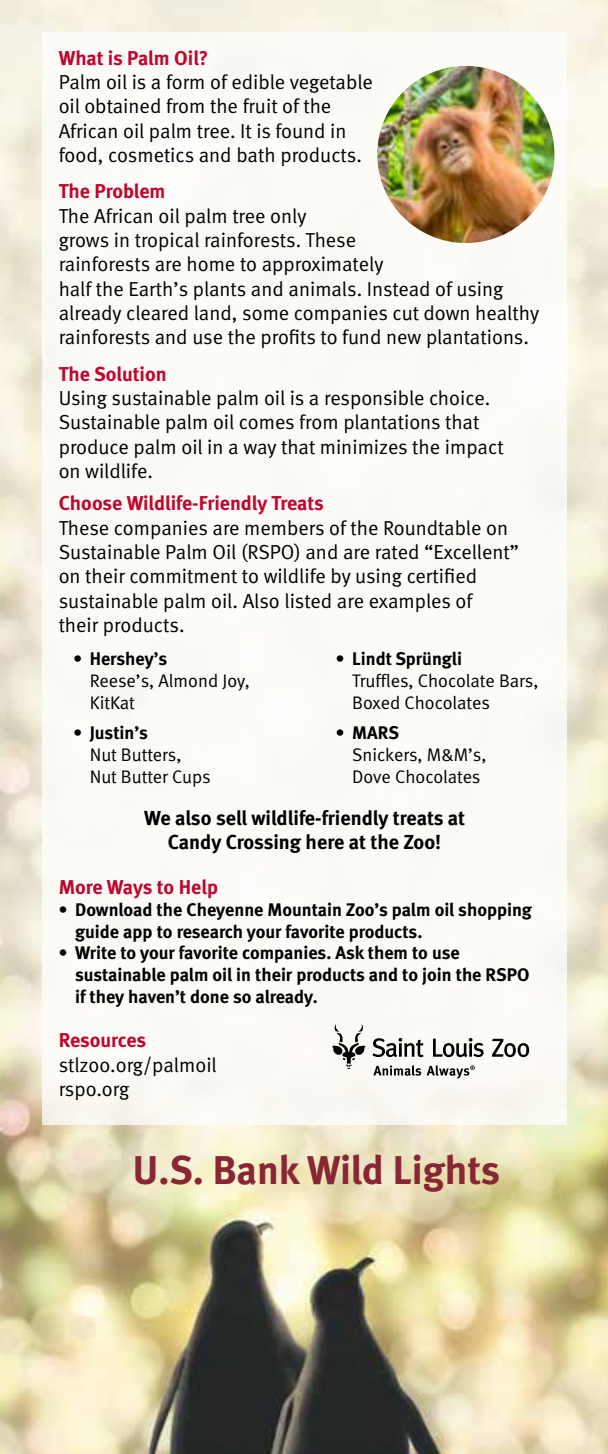
<style>
.page{position:relative;width:608px;height:1454px;background:#fff}
.page>*{position:absolute;margin:0;border:0;box-sizing:border-box;transform-origin:0 0}
.t1{font:40.05px "Meta Bold LF";color:#892634}
.t2{font:20.25px/24.3px "Meta Normal LF";color:#000}
.t3{font:20.25px/24.3px "Meta Bold LF";color:#000;text-align:center}
.t4{font:20.03px "Meta Bold LF";color:#bf062f}
.t5{font:18.22px/21.8px "Meta Bold LF";color:#000}
.t6{font:18.22px/21.8px "Meta Normal LF";color:#000}
</style>
<div class="page">
<img style="left:0;top:0;width:608px;height:1453px">
<div style="left:42px;top:33px;width:524px;height:1091px;background:#fdfbf7"></div>
<svg style="left:372px;top:1037px;width:51px;height:20px"></svg>
<svg style="left:433px;top:1037px;width:50px;height:20px"></svg>
<svg style="left:492px;top:1038px;width:37px;height:18px"></svg>
<svg style="left:332px;top:1024px;width:33px;height:44px"></svg>
<svg style="left:373px;top:1065px;width:101px;height:13px"></svg>
<img style="left:377px;top:66px;width:177px;height:177px;border-radius:89px">
<p class="t4" style="left:59px;top:46px;width:151px">What is Palm Oil?</p>
<p class="t2" style="left:59px;top:70px;width:315px">Palm oil is a form of edible vegetable oil obtained from the fruit of the African oil palm tree. It is found in food, cosmetics and bath products.</p>
<p class="t4" style="left:59px;top:179px;width:108px">The Problem</p>
<p class="t2" style="left:59px;top:203px;width:482px">The African oil palm tree only<br>grows in tropical rainforests. These<br>rainforests are home to approximately<br>half the Earth’s plants and animals. Instead of using already cleared land, some companies cut down healthy rainforests and use the profits to fund new plantations.</p>
<p class="t4" style="left:59px;top:362px;width:109px">The Solution</p>
<p class="t2" style="left:59px;top:385px;width:446px">Using sustainable palm oil is a responsible choice.<br>Sustainable palm oil comes from plantations that produce palm oil in a way that minimizes the impact on wildlife.</p>
<p class="t4" style="left:59px;top:491px;width:266px">Choose Wildlife-Friendly Treats</p>
<p class="t2" style="left:59px;top:515px;width:462px">These companies are members of the Roundtable on Sustainable Palm Oil (RSPO) and are rated “Excellent” on their commitment to wildlife by using certified sustainable palm oil. Also listed are examples of<br>their products.</p>
<p class="t5" style="left:73px;top:647px;width:95px">• Hershey’s</p>
<p class="t6" style="left:90px;top:669px;width:161px">Reese’s, Almond Joy,<br>KitKat</p>
<p class="t5" style="left:73px;top:721px;width:76px">• Justin’s</p>
<p class="t6" style="left:90px;top:743px;width:122px">Nut Butters,<br>Nut Butter Cups</p>
<p class="t5" style="left:336px;top:647px;width:128px">• Lindt Sprüngli</p>
<p class="t6" style="left:352px;top:669px;width:188px">Truffles, Chocolate Bars,<br>Boxed Chocolates</p>
<p class="t5" style="left:336px;top:721px;width:65px">• MARS</p>
<p class="t6" style="left:352px;top:743px;width:136px">Snickers, M&amp;M’s,<br>Dove Chocolates</p>
<p class="t3" style="left:144px;top:805px;width:322px">We also sell wildlife-friendly treats at<br>Candy Crossing here at the Zoo!</p>
<p class="t4" style="left:59px;top:874px;width:161px">More Ways to Help</p>
<p class="t5" style="left:75px;top:898px;width:458px;text-indent:-16px">• Download the Cheyenne Mountain Zoo’s palm oil shopping guide app to research your favorite products.</p>
<p class="t5" style="left:75px;top:941px;width:456px;text-indent:-16px">• Write to your favorite companies. Ask them to use sustainable palm oil in their products and to join the RSPO if they haven’t done so already.</p>
<p class="t4" style="left:59px;top:1028px;width:89px">Resources</p>
<p class="t2" style="left:59px;top:1052px;width:159px">stlzoo.org/palmoil rspo.org</p>
<h1 class="t1" style="left:133px;top:1145px;width:368px">U.S. Bank Wild Lights</h1>
</div>
